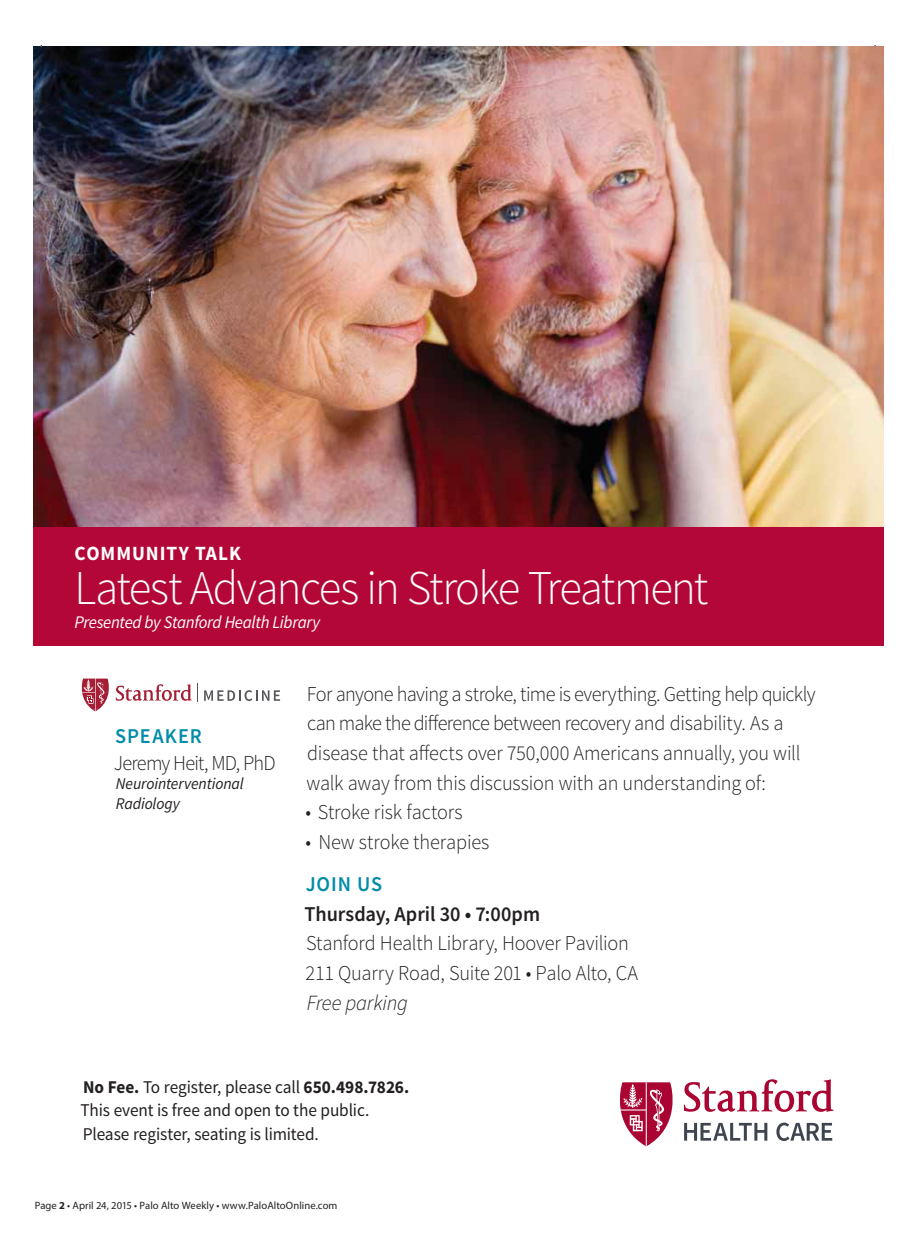
<style>
.page{position:relative;width:919px;height:1235px;background:#fff}
.page>*{position:absolute;margin:0;border:0;box-sizing:border-box;transform-origin:0 0}
.t1{font:300 48.38px "Source Sans Pro";letter-spacing:-.04em;color:#fff;scale:.96 1}
.t2{font:italic 300 21.62px "Source Sans Pro";letter-spacing:-.015em;color:#231f20;scale:.96 1}
.t3{font:300 21.12px/29.6px "Source Sans Pro";letter-spacing:-.015em;color:#231f20;scale:.96 1}
.t4{font:600 21.12px "Source Sans Pro";color:#231f20;scale:.96 1}
.t5{font:300 21.12px "Source Sans Pro";letter-spacing:-.04em;color:#231f20;scale:.96 1}
.t6{font:600 21.12px "Source Sans Pro";letter-spacing:.045em;color:#008ca8;scale:.96 1}
.t7{font:700 20.25px "Source Sans Pro";letter-spacing:.05em;color:#fff;scale:.96 1}
.t8{font:18px/23.4px "Source Sans Pro";letter-spacing:-.005em;color:#231f20;scale:.96 1}
.t9{font:italic 17.62px "Source Sans Pro";letter-spacing:-.02em;color:#fff;scale:.96 1}
.t10{font:italic 16.38px/19.6px "Source Sans Pro";letter-spacing:-.01em;color:#231f20;scale:.96 1}
.t11{font:10.62px "Myriad Pro";color:#231f20}
.s1{font-weight:700}
</style>
<div class="page">
<img style="left:33px;top:46px;width:850px;height:481px">
<svg style="left:620px;top:1079px;width:213px;height:67px"></svg>
<svg style="left:204px;top:690px;width:76px;height:11px"></svg>
<svg style="left:82px;top:678px;width:116px;height:33px"></svg>
<div style="left:33px;top:527px;width:850px;height:119px;background:#b30738"></div>
<p class="t7" style="left:74px;top:541px;width:175px">COMMUNITY TALK</p>
<h1 class="t1" style="left:74px;top:570px;width:661px">Latest Advances in Stroke Treatment</h1>
<p class="t9" style="left:74px;top:615px;width:257px">Presented by Stanford Health Library</p>
<p class="t6" style="left:115px;top:723px;width:92px">SPEAKER</p>
<p class="t5" style="left:114px;top:755px;width:170px">Jeremy Heit, MD, PhD</p>
<p class="t10" style="left:116px;top:775px;width:135px">Neurointerventional<br>Radiology</p>
<p class="t3" style="left:306px;top:681px;width:532px">For anyone having a stroke, time is everything. Getting help quickly can make the difference between recovery and disability. As a disease that affects over 750,000 Americans annually, you will walk away from this discussion with an understanding of:</p>
<p class="t3" style="left:305px;top:799px;width:165px">• Stroke risk factors</p>
<p class="t3" style="left:305px;top:829px;width:193px">• New stroke therapies</p>
<p class="t6" style="left:305px;top:871px;width:81px">JOIN US</p>
<p class="t4" style="left:304px;top:901px;width:247px">Thursday, April 30 • 7:00pm</p>
<p class="t3" style="left:305px;top:930px;width:348px">Stanford Health Library, Hoover Pavilion<br>211 Quarry Road, Suite 201 • Palo Alto, CA</p>
<p class="t2" style="left:307px;top:990px;width:107px">Free parking</p>
<p class="t8" style="left:80px;top:1077px;width:344px"><span class="s1">No Fee.</span> To register, please call <span class="s1">650.498.7826.<br></span>This event is free and open to the public.<br>Please register, seating is limited.</p>
<p class="t11" style="left:35px;top:1201px;width:304px">Page <span class="s1">2</span> • April 24, 2015 • Palo Alto Weekly • www.PaloAltoOnline.com</p>
</div>
